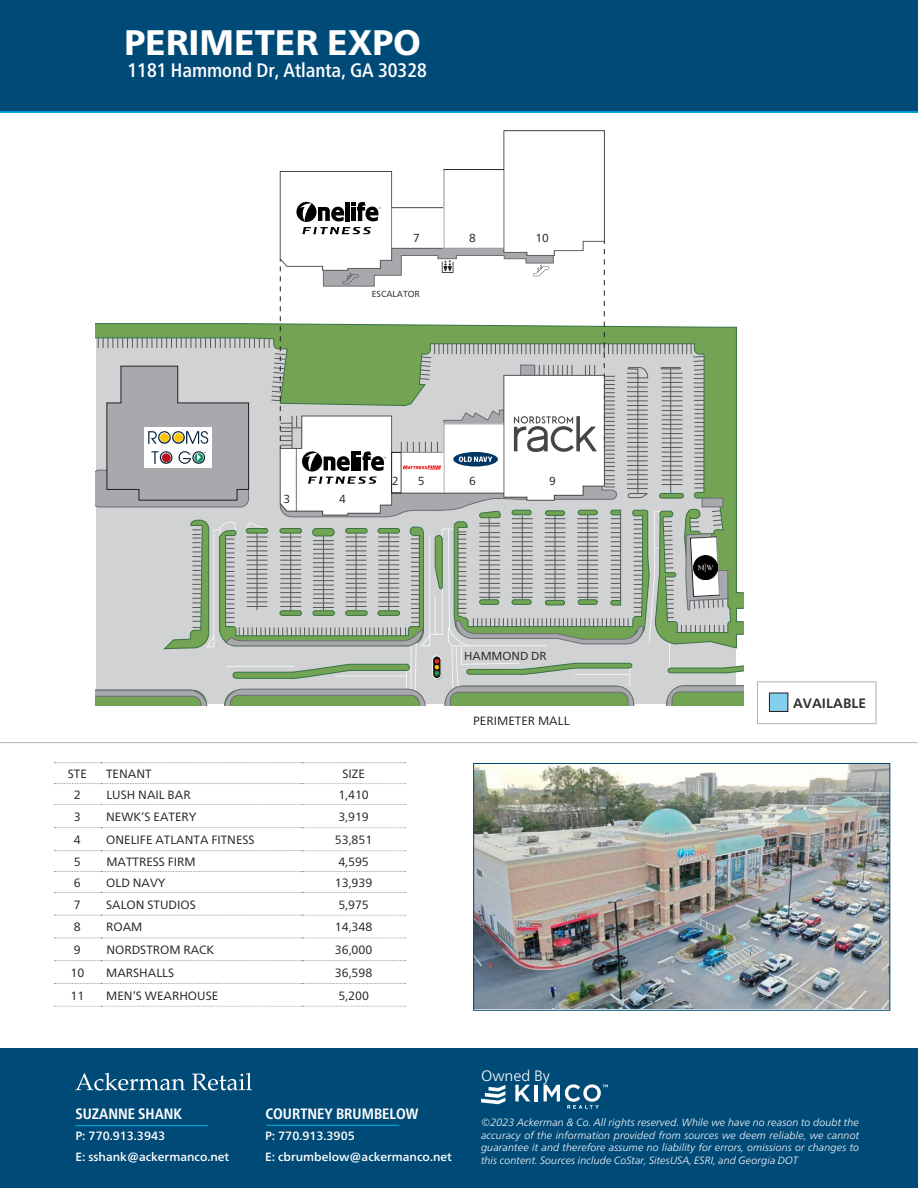
<style>
.page{position:relative;width:918px;height:1188px;background:#fff}
.page>*{position:absolute;margin:0;border:0;box-sizing:border-box;transform-origin:0 0}
.t1{font:800 35.4px "Frutiger Neue LT";color:#fff}
.t2{font:500 condensed 19.5px "Frutiger Neue LT";color:#fff}
.t3{font:700 condensed 15px "Frutiger Neue LT";color:#fff}
.t4{font:300 15px "Frutiger Neue LT";color:#fff}
.t5{font:700 13.5px "Frutiger Neue LT";color:#312f30}
.SITE_PLAN_-_Content{font:12px "Frutiger Neue LT";color:#231f20}
.t6{font:500 12px/21px "Frutiger Neue LT";color:#fff}
.t7{font:11.7px "Frutiger Neue LT";color:#231f20}
.t8{font:italic 300 10.5px/12.6px "Frutiger Neue LT";color:#fff;text-align:justify}
.t9{font:8.7px "Frutiger Neue LT";color:#231f20}
</style>
<div class="page">
<div style="left:0;top:1048px;width:918px;height:140px;background:#004a77"></div>
<hr style="left:267px;top:1125px;width:132px;height:1px;background:#00b6de">
<hr style="left:75px;top:1125px;width:133px;height:1px;background:#00b6de">
<img style="left:475px;top:765px;width:413px;height:243px">
<div style="left:473px;top:763px;width:417px;height:247px;border:1px solid #004a77"></div>
<div style="left:0;top:0;width:918px;height:111px;background:#004a77"></div>
<hr style="left:0;top:111px;width:918px;height:2px;background:#009cd8">
<svg style="left:54px;top:784px;width:351px;height:178px"></svg>
<svg style="left:54px;top:762px;width:352px;height:1px"></svg>
<svg style="left:54px;top:804px;width:352px;height:1px"></svg>
<svg style="left:54px;top:1006px;width:352px;height:1px"></svg>
<svg style="left:54px;top:783px;width:352px;height:1px"></svg>
<svg style="left:54px;top:827px;width:352px;height:1px"></svg>
<svg style="left:54px;top:850px;width:352px;height:1px"></svg>
<svg style="left:54px;top:915px;width:352px;height:1px"></svg>
<svg style="left:54px;top:938px;width:352px;height:1px"></svg>
<svg style="left:54px;top:871px;width:352px;height:1px"></svg>
<svg style="left:54px;top:892px;width:352px;height:1px"></svg>
<svg style="left:54px;top:960px;width:352px;height:1px"></svg>
<svg style="left:54px;top:983px;width:352px;height:1px"></svg>
<div style="left:757px;top:681px;width:119px;height:43px;background:#fff;border:1px solid #b2b3b7"></div>
<div style="left:769px;top:693px;width:19px;height:18px;background:#83d0ee"></div>
<div style="left:769px;top:693px;width:19px;height:19px;border:1px solid #241e1b"></div>
<svg style="left:96px;top:130px;width:648px;height:575px"></svg>
<svg style="left:75px;top:1073px;width:110px;height:18px"></svg>
<svg style="left:192px;top:1073px;width:60px;height:18px"></svg>
<svg style="left:481px;top:1085px;width:24px;height:19px"></svg>
<svg style="left:515px;top:1085px;width:15px;height:16px"></svg>
<hr style="left:534px;top:1085px;width:4px;height:16px;background:#fff">
<svg style="left:544px;top:1084px;width:64px;height:25px"></svg>
<h1 class="t1" style="left:124px;top:22px;width:298px">PERIMETER EXPO</h1>
<h2 class="t2" style="left:128px;top:59px;width:301px">1181 Hammond Dr, Atlanta, GA 30328</h2>
<p class="t7" style="left:413px;top:231px;width:8px">7</p>
<p class="t7" style="left:469px;top:231px;width:8px">8</p>
<p class="t7" style="left:535px;top:231px;width:15px">10</p>
<p class="t9" style="left:372px;top:288px;width:50px">ESCALATOR</p>
<p class="t7" style="left:284px;top:491px;width:8px">3</p>
<p class="t7" style="left:339px;top:491px;width:8px">4</p>
<p class="t7" style="left:392px;top:474px;width:8px">2</p>
<p class="t7" style="left:418px;top:474px;width:8px">5</p>
<p class="t7" style="left:469px;top:474px;width:8px">6</p>
<p class="t7" style="left:549px;top:474px;width:8px">9</p>
<p class="SITE_PLAN_-_Content" style="left:68px;top:767px;width:21px">STE</p>
<p class="SITE_PLAN_-_Content" style="left:106px;top:767px;width:47px">TENANT</p>
<p class="SITE_PLAN_-_Content" style="left:342px;top:767px;width:24px">SIZE</p>
<p class="SITE_PLAN_-_Content" style="left:74px;top:787px;width:8px">2</p>
<p class="SITE_PLAN_-_Content" style="left:106px;top:787px;width:86px">LUSH NAIL BAR</p>
<p class="SITE_PLAN_-_Content" style="left:338px;top:787px;width:32px">1,410</p>
<p class="SITE_PLAN_-_Content" style="left:74px;top:809px;width:8px">3</p>
<p class="SITE_PLAN_-_Content" style="left:106px;top:809px;width:92px">NEWK’S EATERY</p>
<p class="SITE_PLAN_-_Content" style="left:338px;top:809px;width:32px">3,919</p>
<p class="SITE_PLAN_-_Content" style="left:74px;top:833px;width:8px">4</p>
<p class="SITE_PLAN_-_Content" style="left:106px;top:833px;width:150px">ONELIFE ATLANTA FITNESS</p>
<p class="SITE_PLAN_-_Content" style="left:335px;top:833px;width:39px">53,851</p>
<p class="SITE_PLAN_-_Content" style="left:74px;top:854px;width:8px">5</p>
<p class="SITE_PLAN_-_Content" style="left:106px;top:854px;width:91px">MATTRESS FIRM</p>
<p class="SITE_PLAN_-_Content" style="left:338px;top:854px;width:32px">4,595</p>
<p class="SITE_PLAN_-_Content" style="left:74px;top:875px;width:8px">6</p>
<p class="SITE_PLAN_-_Content" style="left:106px;top:875px;width:61px">OLD NAVY</p>
<p class="SITE_PLAN_-_Content" style="left:335px;top:875px;width:39px">13,939</p>
<p class="SITE_PLAN_-_Content" style="left:74px;top:897px;width:8px">7</p>
<p class="SITE_PLAN_-_Content" style="left:106px;top:897px;width:91px">SALON STUDIOS</p>
<p class="SITE_PLAN_-_Content" style="left:338px;top:897px;width:32px">5,975</p>
<p class="SITE_PLAN_-_Content" style="left:74px;top:920px;width:8px">8</p>
<p class="SITE_PLAN_-_Content" style="left:106px;top:920px;width:38px">ROAM</p>
<p class="SITE_PLAN_-_Content" style="left:335px;top:920px;width:39px">14,348</p>
<p class="SITE_PLAN_-_Content" style="left:74px;top:943px;width:8px">9</p>
<p class="SITE_PLAN_-_Content" style="left:106px;top:943px;width:109px">NORDSTROM RACK</p>
<p class="SITE_PLAN_-_Content" style="left:335px;top:943px;width:39px">36,000</p>
<p class="SITE_PLAN_-_Content" style="left:70px;top:965px;width:15px">10</p>
<p class="SITE_PLAN_-_Content" style="left:106px;top:965px;width:70px">MARSHALLS</p>
<p class="SITE_PLAN_-_Content" style="left:335px;top:965px;width:39px">36,598</p>
<p class="SITE_PLAN_-_Content" style="left:70px;top:988px;width:15px">11</p>
<p class="SITE_PLAN_-_Content" style="left:106px;top:988px;width:114px">MEN’S WEARHOUSE</p>
<p class="SITE_PLAN_-_Content" style="left:338px;top:988px;width:32px">5,200</p>
<p class="t7" style="left:464px;top:648px;width:84px">HAMMOND DR</p>
<p class="SITE_PLAN_-_Content" style="left:473px;top:713px;width:98px">PERIMETER MALL</p>
<h3 class="t4" style="left:481px;top:1067px;width:70px">Owned By</h3>
<p class="t5" style="left:793px;top:695px;width:74px">AVAILABLE</p>
<h3 class="t3" style="left:75px;top:1105px;width:108px">SUZANNE SHANK</h3>
<p class="t6" style="left:75px;top:1125px;width:155px">P: 770.913.3943<br>E: sshank@ackermanco.net</p>
<h3 class="t3" style="left:265px;top:1105px;width:154px">COURTNEY BRUMBELOW</h3>
<p class="t6" style="left:265px;top:1125px;width:188px">P: 770.913.3905<br>E: cbrumbelow@ackermanco.net</p>
<p class="t8" style="left:481px;top:1116px;width:380px">©2023 Ackerman &amp; Co. All rights reserved. While we have no reason to doubt the accuracy of the information provided from sources we deem reliable, we cannot guarantee it and therefore assume no liability for errors, omissions or changes to this content. Sources include CoStar, SitesUSA, ESRI, and Georgia DOT</p>
</div>
